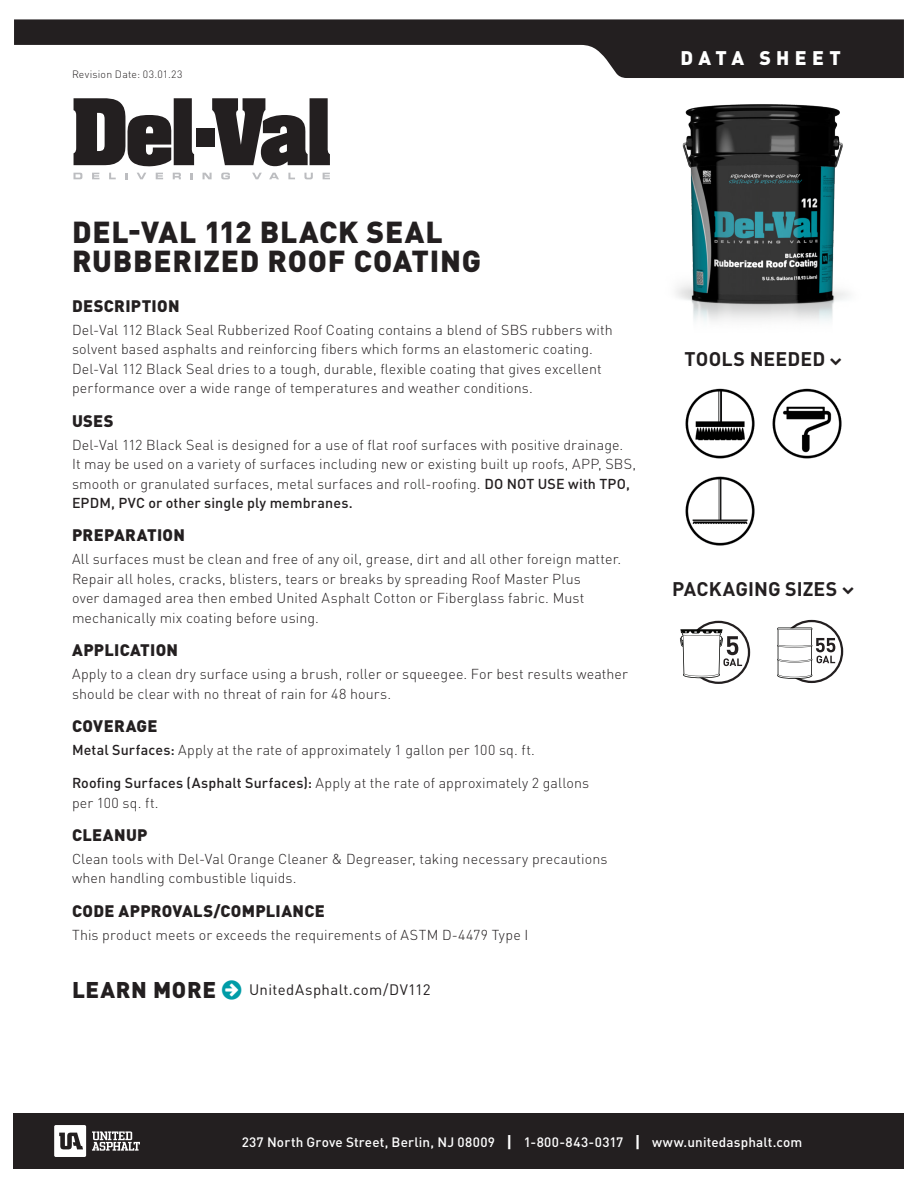
<style>
.page{position:relative;width:918px;height:1188px;background:#fff}
.page>*{position:absolute;margin:0;border:0;box-sizing:border-box;transform-origin:0 0}
.t1{font:900 30px/28.5px "DIN Pro";letter-spacing:.025em;color:#231f20}
.t2{font:900 22.5px "DIN Pro";letter-spacing:.03em;color:#231f20}
.t3{font:700 19.5px "DIN Pro";letter-spacing:.005em;color:#231f20}
.t4{font:900 19.5px "DIN Pro";letter-spacing:.275em;color:#fff}
.t5{font:900 16.5px "DIN Pro";letter-spacing:.02em;color:#231f20}
.t6{font:15px "DIN Pro";letter-spacing:.025em;color:#231f20}
.t7{font:300 14.25px/19.5px "DIN Pro";letter-spacing:.01em;color:#231f20}
.t8{font:500 13.5px "DIN Pro";letter-spacing:.015em;color:#fff}
.t9{font:300 10.5px "DIN Pro";letter-spacing:.02em;color:#231f20}
.s1{font-weight:500}
.s2{font-weight:700;font-size:16.5px}
</style>
<div class="page">
<svg style="left:14px;top:19px;width:890px;height:59px;fill:#231f20"></svg>
<div style="left:14px;top:1113px;width:890px;height:56px;background:#231f20"></div>
<svg style="left:54px;top:1125px;width:32px;height:32px"></svg>
<svg style="left:92px;top:1131px;width:48px;height:20px"></svg>
<img style="left:685px;top:388px;width:70px;height:158px">
<img style="left:772px;top:388px;width:70px;height:71px">
<svg style="left:680px;top:621px;width:70px;height:63px"></svg>
<svg style="left:777px;top:620px;width:66px;height:63px"></svg>
<svg style="left:74px;top:98px;width:120px;height:69px"></svg>
<svg style="left:212px;top:98px;width:118px;height:68px"></svg>
<div style="left:196px;top:128px;width:19px;height:19px;background:#231f20"></div>
<svg style="left:74px;top:173px;width:8px;height:6px"></svg>
<svg style="left:92px;top:173px;width:7px;height:6px"></svg>
<svg style="left:109px;top:173px;width:7px;height:6px"></svg>
<svg style="left:125px;top:173px;width:2px;height:6px"></svg>
<svg style="left:137px;top:173px;width:9px;height:6px"></svg>
<svg style="left:156px;top:173px;width:7px;height:6px"></svg>
<svg style="left:173px;top:173px;width:8px;height:6px"></svg>
<svg style="left:191px;top:173px;width:2px;height:6px"></svg>
<svg style="left:203px;top:173px;width:9px;height:6px"></svg>
<svg style="left:221px;top:173px;width:9px;height:6px"></svg>
<svg style="left:252px;top:173px;width:10px;height:6px"></svg>
<svg style="left:269px;top:173px;width:10px;height:6px"></svg>
<svg style="left:288px;top:173px;width:7px;height:6px"></svg>
<svg style="left:304px;top:173px;width:9px;height:6px"></svg>
<svg style="left:323px;top:173px;width:7px;height:6px"></svg>
<img style="left:676px;top:104px;width:173px;height:217px">
<p class="t9" style="left:72px;top:67px;width:112px">Revision Date: 03.01.23</p>
<h3 class="t4" style="left:681px;top:45px;width:162px">DATA SHEET</h3>
<h1 class="t1" style="left:72px;top:217px;width:411px">DEL-VAL 112 BLACK SEAL<br>RUBBERIZED ROOF COATING</h1>
<p class="t5" style="left:72px;top:295px;width:109px">DESCRIPTION</p>
<p class="t7" style="left:72px;top:319px;width:542px">Del-Val 112 Black Seal Rubberized Roof Coating contains a blend of SBS rubbers with solvent based asphalts and reinforcing fibers which forms an elastomeric coating.<br>Del-Val 112 Black Seal dries to a tough, durable, flexible coating that gives excellent performance over a wide range of temperatures and weather conditions.</p>
<p class="t5" style="left:72px;top:409px;width:43px">USES</p>
<p class="t7" style="left:72px;top:434px;width:566px">Del-Val 112 Black Seal is designed for a use of flat roof surfaces with positive drainage.<br>It may be used on a variety of surfaces including new or existing built up roofs, APP, SBS, smooth or granulated surfaces, metal surfaces and roll-roofing. <span class="s1">DO NOT USE with TPO, EPDM, PVC or other single ply membranes.</span></p>
<p class="t5" style="left:72px;top:524px;width:114px">PREPARATION</p>
<p class="t7" style="left:72px;top:549px;width:551px">All surfaces must be clean and free of any oil, grease, dirt and all other foreign matter.<br>Repair all holes, cracks, blisters, tears or breaks by spreading Roof Master Plus<br>over damaged area then embed United Asphalt Cotton or Fiberglass fabric. Must mechanically mix coating before using.</p>
<p class="t5" style="left:72px;top:639px;width:108px">APPLICATION</p>
<p class="t7" style="left:72px;top:664px;width:557px">Apply to a clean dry surface using a brush, roller or squeegee. For best results weather should be clear with no threat of rain for 48 hours.</p>
<p class="t5" style="left:72px;top:715px;width:87px">COVERAGE</p>
<p class="t7" style="left:72px;top:740px;width:465px"><span class="s1">Metal Surfaces:</span> Apply at the rate of approximately 1 gallon per 100 sq. ft.</p>
<p class="t7" style="left:72px;top:773px;width:519px"><span class="s1">Roofing Surfaces (Asphalt Surfaces):</span> Apply at the rate of approximately 2 gallons per 100 sq. ft.</p>
<p class="t5" style="left:72px;top:824px;width:77px">CLEANUP</p>
<p class="t7" style="left:72px;top:848px;width:537px">Clean tools with Del-Val Orange Cleaner &amp; Degreaser, taking necessary precautions when handling combustible liquids.</p>
<p class="t5" style="left:72px;top:900px;width:254px">CODE APPROVALS/COMPLIANCE</p>
<p class="t7" style="left:72px;top:924px;width:458px">This product meets or exceeds the requirements of ASTM D-4479 Type I</p>
<h2 class="t2" style="left:72px;top:975px;width:145px">LEARN MORE</h2>
<p class="t6" style="left:249px;top:980px;width:183px">UnitedAsphalt.com/DV112</p>
<h3 class="t3" style="left:685px;top:346px;width:142px">TOOLS NEEDED</h3>
<h3 class="t3" style="left:672px;top:576px;width:167px">PACKAGING SIZES</h3>
<p class="t8" style="left:242px;top:1133px;width:562px">237 North Grove Street, Berlin, NJ 08009 <span class="s2">|</span> 1-800-843-0317 <span class="s2">|</span> www.unitedasphalt.com</p>
</div>
